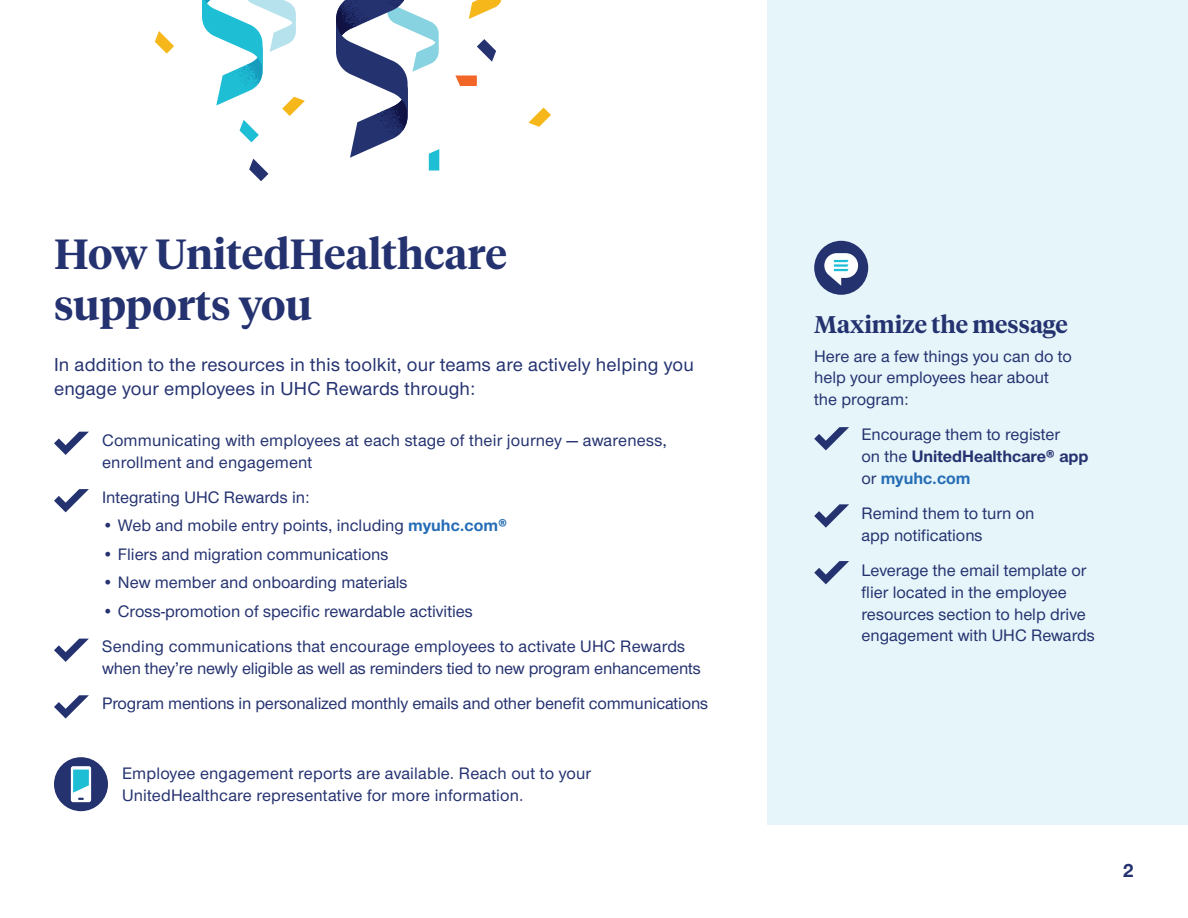
<style>
.page{position:relative;width:1188px;height:918px;background:#fff}
.page>*{position:absolute;margin:0;border:0;box-sizing:border-box;transform-origin:0 0}
.t1{font:600 42px/50.4px "UHC Serif Headline";color:#243270}
.t2{font:600 24px "UHC Serif Headline";color:#243270}
.t3{font:500 19.5px/24px "UHC Sans";letter-spacing:.01em;color:#243270}
.t4{font:700 19.5px "UHC Sans";color:#243270}
.t5{font:500 17.25px/21.8px "UHC Sans";color:#243270}
.s1{font-weight:700;color:#256db6}
.s2{font-weight:700}
</style>
<div class="page">
<div style="left:767px;top:0;width:421px;height:825px;background:#e6f5f9"></div>
<svg style="left:54px;top:432px;width:35px;height:23px"></svg>
<svg style="left:814px;top:427px;width:35px;height:23px"></svg>
<svg style="left:814px;top:504px;width:35px;height:24px"></svg>
<svg style="left:814px;top:561px;width:35px;height:23px"></svg>
<svg style="left:54px;top:489px;width:35px;height:23px"></svg>
<svg style="left:54px;top:639px;width:35px;height:23px"></svg>
<svg style="left:54px;top:695px;width:35px;height:24px"></svg>
<div style="left:814px;top:241px;width:54px;height:54px;background:#243270;border-radius:50%"></div>
<svg style="left:824px;top:253px;width:34px;height:33px"></svg>
<svg style="left:249px;top:159px;width:19px;height:22px"></svg>
<svg style="left:528px;top:108px;width:23px;height:19px"></svg>
<svg style="left:455px;top:75px;width:22px;height:11px"></svg>
<svg style="left:477px;top:39px;width:19px;height:23px"></svg>
<svg style="left:336px;top:0;width:103px;height:171px"></svg>
<svg style="left:155px;top:31px;width:19px;height:23px"></svg>
<svg style="left:469px;top:0;width:33px;height:19px"></svg>
<svg style="left:202px;top:0;width:103px;height:142px"></svg>
<div style="left:54px;top:757px;width:54px;height:54px;background:#243270;border-radius:50%"></div>
<svg style="left:71px;top:766px;width:20px;height:36px"></svg>
<h1 class="t1" style="left:54px;top:227px;width:454px">How UnitedHealthcare supports you</h1>
<p class="t3" style="left:54px;top:351px;width:641px">In addition to the resources in this toolkit, our teams are actively helping you engage your employees in UHC Rewards through:</p>
<p class="t5" style="left:102px;top:428px;width:566px">Communicating with employees at each stage of their journey — awareness, enrollment and engagement</p>
<p class="t5" style="left:102px;top:485px;width:209px">Integrating UHC Rewards in:</p>
<p class="t5" style="left:102px;top:514px;width:407px">• Web and mobile entry points, including <span class="s1">myuhc.com®</span></p>
<p class="t5" style="left:102px;top:542px;width:288px">• Fliers and migration communications</p>
<p class="t5" style="left:102px;top:571px;width:307px">• New member and onboarding materials</p>
<p class="t5" style="left:102px;top:593px;width:585px;line-height:35.2px">• Cross-promotion of specific rewardable activities<br>Sending communications that encourage employees to activate UHC Rewards</p>
<p class="t5" style="left:102px;top:650px;width:608px;line-height:35.2px">when they’re newly eligible as well as reminders tied to new program enhancements<br>Program mentions in personalized monthly emails and other benefit communications</p>
<p class="t5" style="left:122px;top:762px;width:471px">Employee engagement reports are available. Reach out to your<br>UnitedHealthcare representative for more information.</p>
<h2 class="t2" style="left:814px;top:308px;width:255px">Maximize the message</h2>
<p class="t5" style="left:814px;top:344px;width:259px">Here are a few things you can do to help your employees hear about the program:</p>
<p class="t5" style="left:861px;top:423px;width:228px">Encourage them to register<br>on the <span class="s2">UnitedHealthcare® app </span>or <span class="s1">myuhc.com</span></p>
<p class="t5" style="left:861px;top:502px;width:175px">Remind them to turn on app notifications</p>
<p class="t5" style="left:861px;top:559px;width:235px">Leverage the email template or flier located in the employee resources section to help drive engagement with UHC Rewards</p>
<p class="t4" style="left:1123px;top:857px;width:13px">2</p>
</div>
